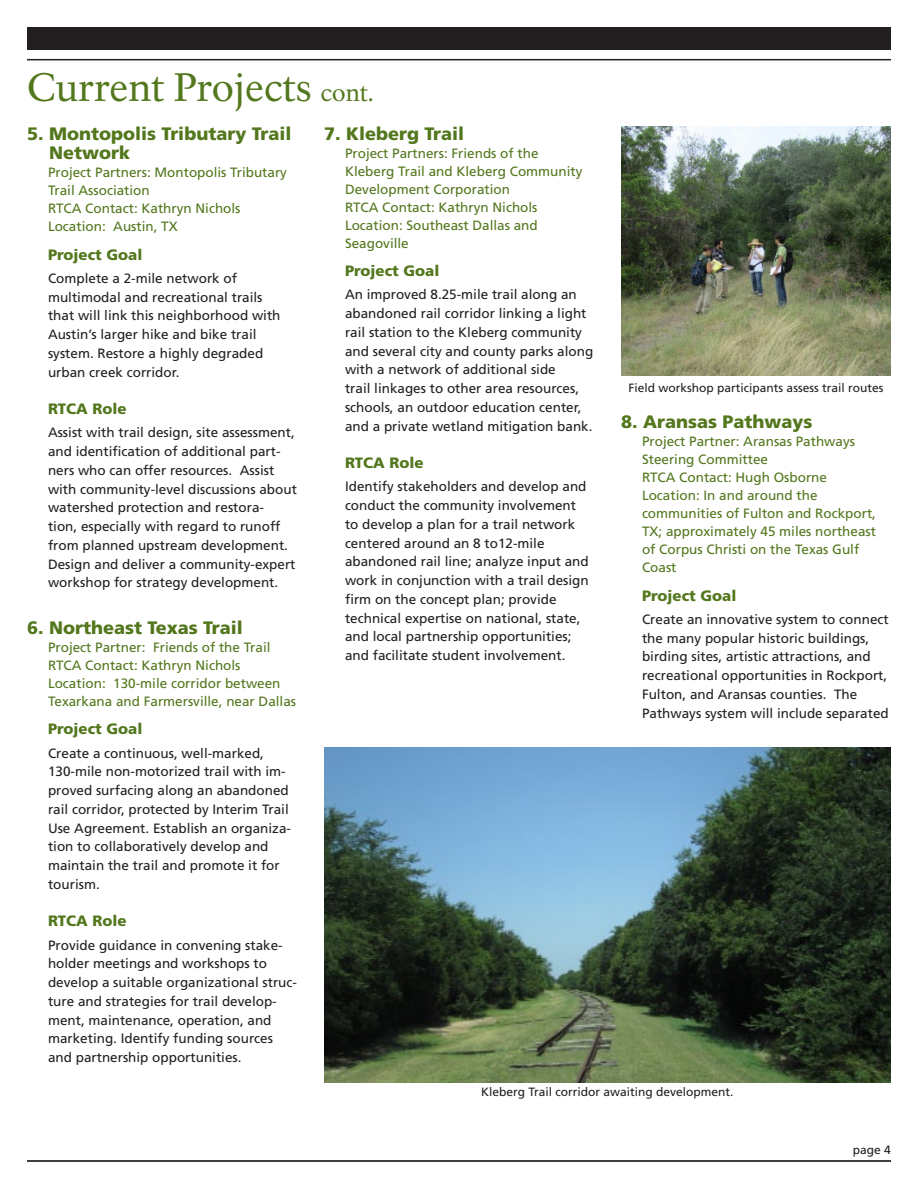
<style>
.page{position:relative;width:918px;height:1188px;background:#fff}
.page>*{position:absolute;margin:0;border:0;box-sizing:border-box;transform-origin:0 0}
._01_RecentSuccess_H1{font:39px "NPS Rawlinson OT";color:#53771d}
._04_CurrentProject_H{font:900 18px/19.5px "Frutiger LT Std";color:#53771d}
._06_CurrentProject_H{font:900 15px "Frutiger LT Std";color:#53771d}
._07_CurrentProject_T{font:13.5px/18.8px "Frutiger LT Std";color:#231f20}
._05_CurrentProject_p{font:13.5px/18px "Frutiger LT Std";color:#53771d}
._08_Caption{font:12px "Frutiger LT Std";color:#231f20}
._15_Continued{font:12px "Frutiger LT Std";color:#231f20}
.s1{font-size:24px}
</style>
<div class="page">
<div style="left:27px;top:27px;width:864px;height:23px;background:#231f20"></div>
<hr style="left:27px;top:59px;width:864px;height:1px;background:#231f20">
<hr style="left:27px;top:1160px;width:864px;height:2px;background:#000">
<img style="left:621px;top:126px;width:270px;height:250px">
<img style="left:324px;top:747px;width:567px;height:336px">
<p class="_01_RecentSuccess_H1" style="left:27px;top:64px;width:348px">Current Projects <span class="s1">cont.</span></p>
<p class="_04_CurrentProject_H" style="left:49px;top:123px;width:244px;text-indent:-22px">5. Montopolis Tributary Trail<br>Network</p>
<p class="_05_CurrentProject_p" style="left:48px;top:163px;width:241px">Project Partners: Montopolis Tributary<br>Trail Association</p>
<p class="_05_CurrentProject_p" style="left:48px;top:199px;width:194px">RTCA Contact: Kathryn Nichols</p>
<p class="_05_CurrentProject_p" style="left:48px;top:217px;width:131px">Location: Austin, TX</p>
<p class="_06_CurrentProject_H" style="left:48px;top:245px;width:96px">Project Goal</p>
<p class="_07_CurrentProject_T" style="left:48px;top:269px;width:234px">Complete a 2-mile network of multimodal and recreational trails that will link this neighborhood with<br>Austin’s larger hike and bike trail system. Restore a highly degraded urban creek corridor.</p>
<p class="_06_CurrentProject_H" style="left:48px;top:400px;width:80px">RTCA Role</p>
<p class="_07_CurrentProject_T" style="left:48px;top:423px;width:250px">Assist with trail design, site assessment, and identification of additional part&shy;ners who can offer resources. Assist with community-level discussions about watershed protection and restora-<br>tion, especially with regard to runoff from planned upstream development.<br>Design and deliver a community-expert workshop for strategy development.</p>
<p class="_04_CurrentProject_H" style="left:27px;top:618px;width:217px">6. Northeast Texas Trail</p>
<p class="_05_CurrentProject_p" style="left:48px;top:638px;width:224px">Project Partner: Friends of the Trail</p>
<p class="_05_CurrentProject_p" style="left:48px;top:656px;width:194px">RTCA Contact: Kathryn Nichols</p>
<p class="_05_CurrentProject_p" style="left:48px;top:674px;width:250px">Location: 130-mile corridor between<br>Texarkana and Farmersville, near Dallas</p>
<p class="_06_CurrentProject_H" style="left:48px;top:720px;width:96px">Project Goal</p>
<p class="_07_CurrentProject_T" style="left:48px;top:744px;width:245px">Create a continuous, well-marked, 130-mile non-motorized trail with im&shy;proved surfacing along an abandoned rail corridor, protected by Interim Trail Use Agreement. Establish an organiza&shy;tion to collaboratively develop and maintain the trail and promote it for tourism.</p>
<p class="_06_CurrentProject_H" style="left:48px;top:912px;width:80px">RTCA Role</p>
<p class="_07_CurrentProject_T" style="left:48px;top:936px;width:251px">Provide guidance in convening stake&shy;holder meetings and workshops to develop a suitable organizational struc&shy;ture and strategies for trail develop&shy;ment, maintenance, operation, and marketing. Identify funding sources and partnership opportunities.</p>
<p class="_04_CurrentProject_H" style="left:324px;top:123px;width:142px">7. Kleberg Trail</p>
<p class="_05_CurrentProject_p" style="left:345px;top:144px;width:239px">Project Partners: Friends of the<br>Kleberg Trail and Kleberg Community<br>Development Corporation</p>
<p class="_05_CurrentProject_p" style="left:345px;top:198px;width:194px">RTCA Contact: Kathryn Nichols</p>
<p class="_05_CurrentProject_p" style="left:345px;top:216px;width:194px">Location: Southeast Dallas and<br>Seagoville</p>
<p class="_06_CurrentProject_H" style="left:345px;top:262px;width:96px">Project Goal</p>
<p class="_07_CurrentProject_T" style="left:345px;top:285px;width:250px">An improved 8.25-mile trail along an abandoned rail corridor linking a light rail station to the Kleberg community and several city and county parks along with a network of additional side<br>trail linkages to other area resources, schools, an outdoor education center, and a private wetland mitigation bank.</p>
<p class="_06_CurrentProject_H" style="left:345px;top:454px;width:80px">RTCA Role</p>
<p class="_07_CurrentProject_T" style="left:345px;top:477px;width:245px">Identify stakeholders and develop and conduct the community involvement to develop a plan for a trail network centered around an 8 to12-mile abandoned rail line; analyze input and work in conjunction with a trail design firm on the concept plan; provide technical expertise on national, state, and local partnership opportunities; and facilitate student involvement.</p>
<p class="_08_Caption" style="left:629px;top:381px;width:256px">Field workshop participants assess trail routes</p>
<p class="_04_CurrentProject_H" style="left:621px;top:412px;width:193px">8. Aransas Pathways</p>
<p class="_05_CurrentProject_p" style="left:642px;top:433px;width:215px">Project Partner: Aransas Pathways<br>Steering Committee</p>
<p class="_05_CurrentProject_p" style="left:642px;top:469px;width:187px">RTCA Contact: Hugh Osborne</p>
<p class="_05_CurrentProject_p" style="left:642px;top:487px;width:236px">Location: In and around the communities of Fulton and Rockport,<br>TX; approximately 45 miles northeast of Corpus Christi on the Texas Gulf<br>Coast</p>
<p class="_06_CurrentProject_H" style="left:642px;top:586px;width:96px">Project Goal</p>
<p class="_07_CurrentProject_T" style="left:642px;top:610px;width:248px">Create an innovative system to connect the many popular historic buildings, birding sites, artistic attractions, and recreational opportunities in Rockport, Fulton, and Aransas counties. The Pathways system will include separated</p>
<p class="_08_Caption" style="left:481px;top:1085px;width:254px">Kleberg Trail corridor awaiting development.</p>
<p class="_15_Continued" style="left:853px;top:1143px;width:40px">page 4</p>
</div>
